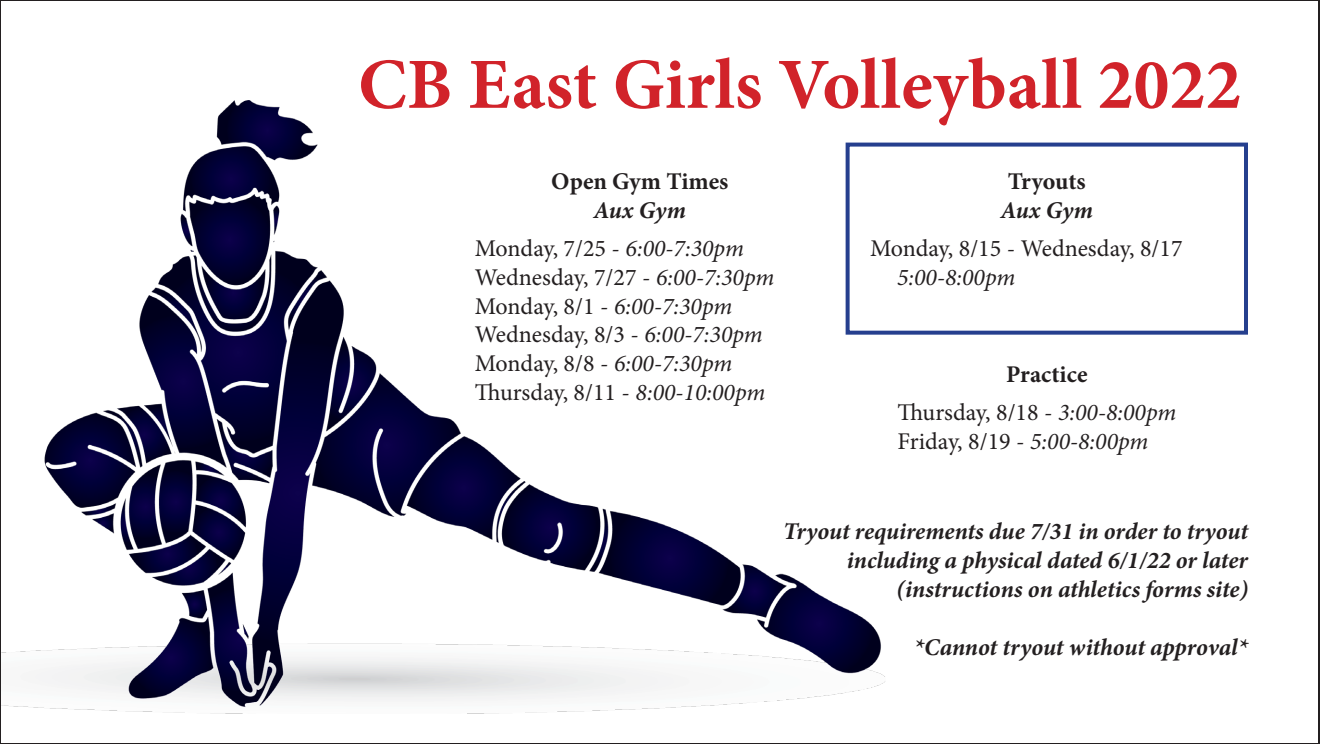
<style>
.page{position:relative;width:1320px;height:744px;background:#fff}
.page>*{position:absolute;margin:0;border:0;box-sizing:border-box;transform-origin:0 0}
.t1{font:700 72px "Minion Pro";color:#d1232a}
.t2{font:24px "Minion Pro";color:#231f20}
.t3{font:italic 700 24px/28.8px "Minion Pro";letter-spacing:-.005em;color:#231f20;text-align:right}
.t4{font:700 24px "Minion Pro";color:#231f20}
.t5{font:italic 24px "Minion Pro";color:#231f20}
.s1{font-style:italic}
</style>
<div class="page">
<img style="left:3px;top:100px;width:883px;height:613px">
<div style="left:846px;top:143px;width:402px;height:192px;border:4px solid #253f8e"></div>
<p class="t1" style="left:358px;top:34px;width:885px">CB East Girls Volleyball 2022</p>
<p class="t4" style="left:551px;top:165px;width:179px">Open Gym Times</p>
<p class="t3" style="left:593px;top:196px;width:94px">Aux Gym</p>
<p class="t2" style="left:475px;top:232px;width:271px">Monday, 7/25 - <span class="s1">6:00-7:30pm</span></p>
<p class="t2" style="left:475px;top:261px;width:301px">Wednesday, 7/27 - <span class="s1">6:00-7:30pm</span></p>
<p class="t2" style="left:475px;top:290px;width:259px">Monday, 8/1 - <span class="s1">6:00-7:30pm</span></p>
<p class="t2" style="left:475px;top:319px;width:289px">Wednesday, 8/3 - <span class="s1">6:00-7:30pm</span></p>
<p class="t2" style="left:475px;top:347px;width:259px">Monday, 8/8 - <span class="s1">6:00-7:30pm</span></p>
<p class="t2" style="left:475px;top:376px;width:292px">Thursday, 8/11 - <span class="s1">8:00-10:00pm</span></p>
<p class="t4" style="left:1008px;top:165px;width:79px">Tryouts</p>
<p class="t3" style="left:1000px;top:196px;width:94px">Aux Gym</p>
<p class="t2" style="left:870px;top:232px;width:314px">Monday, 8/15 - Wednesday, 8/17</p>
<p class="t5" style="left:897px;top:261px;width:120px">5:00-8:00pm</p>
<p class="t4" style="left:1006px;top:358px;width:83px">Practice</p>
<p class="t2" style="left:897px;top:396px;width:281px">Thursday, 8/18 - <span class="s1">3:00-8:00pm</span></p>
<p class="t2" style="left:897px;top:425px;width:253px">Friday, 8/19 - <span class="s1">5:00-8:00pm</span></p>
<p class="t3" style="left:783px;top:517px;width:466px">Tryout requirements due 7/31 in order to tryout including a physical dated 6/1/22 or later</p>
<p class="t3" style="left:896px;top:575px;width:353px">(instructions on athletics forms site)</p>
<p class="t3" style="left:914px;top:632px;width:336px">*Cannot tryout without approval*</p>
</div>
